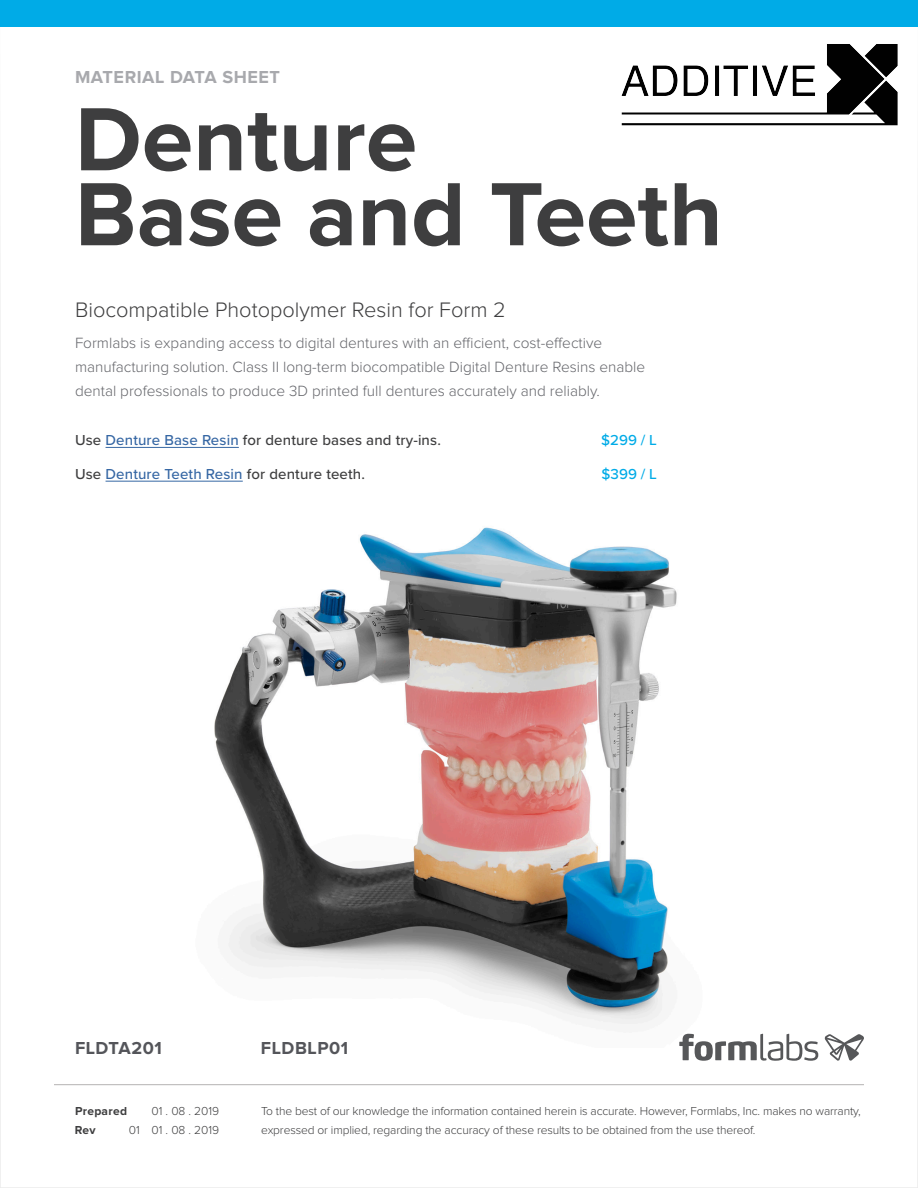
<style>
.page{position:relative;width:918px;height:1188px;background:#fff}
.page>*{position:absolute;margin:0;border:0;box-sizing:border-box;transform-origin:0 0}
.t1{font:700 93px/75px "Proxima Nova";color:#3e3e3f}
.t2{font:300 21.75px "Proxima Nova";color:#3e3e3f}
.t3{font:700 18px "Proxima Nova";letter-spacing:.03em;color:#a8a9ad}
.t4{font:700 18px "Proxima Nova";letter-spacing:.03em;color:#54555a}
.t5{font:300 15.3px/24px "Proxima Nova";color:#64656a}
.t6{font:500 15px "Proxima Nova";letter-spacing:.01em;color:#3e3e3f}
.t7{font:500 15px "Proxima Nova";color:#00abe7}
.t8{font:300 12px/19.5px "Proxima Nova";letter-spacing:-.01em;color:#3e3e3f}
.t9{font:700 12px "Proxima Nova";letter-spacing:.025em;color:#3e3e3f}
.s1{color:#3667a4}
</style>
<div class="page">
<img style="left:214px;top:527px;width:575px;height:507px">
<svg style="left:679px;top:1034px;width:139px;height:27px"></svg>
<svg style="left:824px;top:1034px;width:40px;height:27px"></svg>
<div style="left:0;top:0;width:918px;height:27px;background:#00abe7"></div>
<hr style="left:54px;top:1084px;width:810px;height:1px;background:#b4b2b2">
<hr style="left:106px;top:447px;width:133px;height:1px;background:#3667a4">
<hr style="left:106px;top:481px;width:137px;height:1px;background:#3667a4">
<img style="left:621px;top:44px;width:277px;height:82px">
<p class="t3" style="left:75px;top:69px;width:207px">MATERIAL DATA SHEET</p>
<p class="t1" style="left:75px;top:106px;width:649px">Denture<br>Base and Teeth</p>
<p class="t2" style="left:75px;top:300px;width:432px">Biocompatible Photopolymer Resin for Form 2</p>
<p class="t5" style="left:75px;top:332px;width:572px">Formlabs is expanding access to digital dentures with an efficient, cost-effective manufacturing solution. Class II long-term biocompatible Digital Denture Resins enable dental professionals to produce 3D printed full dentures accurately and reliably.</p>
<p class="t6" style="left:75px;top:429px;width:367px">Use <span class="s1">Denture Base Resin</span> for denture bases and try-ins.</p>
<p class="t7" style="left:601px;top:429px;width:57px">$299 / L</p>
<p class="t6" style="left:75px;top:463px;width:292px">Use <span class="s1">Denture Teeth Resin</span> for denture teeth.</p>
<p class="t7" style="left:602px;top:463px;width:57px">$399 / L</p>
<p class="t4" style="left:75px;top:1040px;width:88px">FLDTA201</p>
<p class="t4" style="left:261px;top:1040px;width:89px">FLDBLP01</p>
<p class="t9" style="left:75px;top:1105px;width:54px">Prepared</p>
<p class="t8" style="left:151px;top:1101px;width:69px">01 . 08 . 2019</p>
<p class="t9" style="left:75px;top:1125px;width:22px">Rev</p>
<p class="t8" style="left:129px;top:1121px;width:92px">01 01 . 08 . 2019</p>
<p class="t8" style="left:261px;top:1101px;width:601px">To the best of our knowledge the information contained herein is accurate. However, Formlabs, Inc. makes no warranty, expressed or implied, regarding the accuracy of these results to be obtained from the use thereof.</p>
</div>
